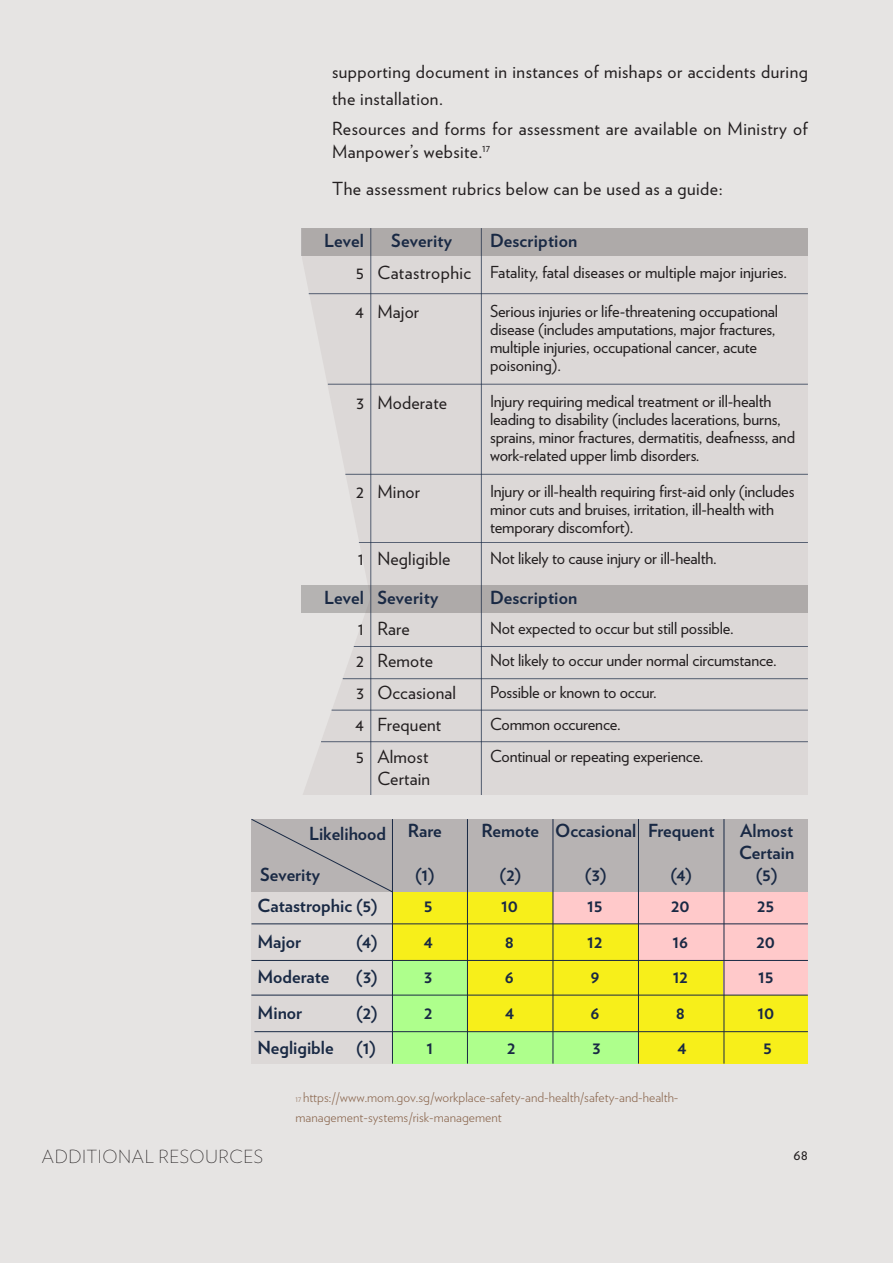
<style>
.page{position:relative;width:893px;height:1263px;background:#e6e4e3}
.page>*{position:absolute;margin:0;border:0;box-sizing:border-box;transform-origin:0 0}
.Body{font:18px/27px "Verlag";letter-spacing:.025em;color:#231f20}
.t1{font:700 18px "Verlag";color:#192944}
.Body-2{font:200 18px "Verlag";letter-spacing:.025em;color:#231f20}
.t2{font:16.5px/18px "Verlag";letter-spacing:-.01em;color:#231f20}
.t3{font:15px "Verlag";color:#231f20}
.t4{font:300 13.5px/20.7px "Verlag";color:#8b674f}
.s1{font-size:7.8px}
</style>
<div class="page">
<div style="left:251px;top:819px;width:557px;height:245px;background:#dcd8d7"></div>
<div style="left:392px;top:960px;width:76px;height:103px;background:#aeff8c"></div>
<div style="left:467px;top:1032px;width:172px;height:32px;background:#aeff8c"></div>
<div style="left:638px;top:961px;width:86px;height:103px;background:#f4ec17"></div>
<div style="left:724px;top:995px;width:84px;height:68px;background:#f4ec17"></div>
<div style="left:724px;top:960px;width:84px;height:35px;background:#ffc9ca"></div>
<div style="left:638px;top:924px;width:170px;height:37px;background:#ffc9ca"></div>
<div style="left:553px;top:892px;width:255px;height:32px;background:#ffc9ca"></div>
<div style="left:467px;top:961px;width:86px;height:71px;background:#f4ec17"></div>
<div style="left:553px;top:924px;width:85px;height:108px;background:#f4ec17"></div>
<div style="left:393px;top:892px;width:160px;height:68px;background:#f4ec17"></div>
<div style="left:251px;top:819px;width:557px;height:73px;background:#b7b3b3"></div>
<svg style="left:251px;top:819px;width:141px;height:73px"></svg>
<hr style="left:251px;top:923px;width:557px;height:1px;background:#192944">
<hr style="left:251px;top:960px;width:557px;height:1px;background:#192944">
<hr style="left:251px;top:995px;width:557px;height:1px;background:#192944">
<hr style="left:254px;top:1031px;width:554px;height:1px;background:#192944">
<hr style="left:392px;top:819px;width:1px;height:244px;background:#192944">
<hr style="left:467px;top:819px;width:1px;height:244px;background:#192944">
<hr style="left:553px;top:819px;width:1px;height:244px;background:#192944">
<hr style="left:638px;top:819px;width:1px;height:244px;background:#192944">
<hr style="left:724px;top:819px;width:1px;height:244px;background:#192944">
<svg style="left:302px;top:256px;width:69px;height:539px"></svg>
<div style="left:371px;top:228px;width:437px;height:567px;background:#dcd8d7"></div>
<div style="left:302px;top:228px;width:506px;height:28px;background:#aeaaa9"></div>
<div style="left:302px;top:586px;width:506px;height:27px;background:#aeaaa9"></div>
<hr style="left:371px;top:228px;width:1px;height:567px;background:#192944">
<hr style="left:481px;top:228px;width:1px;height:567px;background:#192944">
<hr style="left:309px;top:293px;width:499px;height:1px;background:#192944">
<hr style="left:328px;top:384px;width:480px;height:1px;background:#192944">
<hr style="left:345px;top:474px;width:463px;height:1px;background:#192944">
<hr style="left:359px;top:542px;width:449px;height:1px;background:#192944">
<hr style="left:354px;top:646px;width:454px;height:1px;background:#192944">
<hr style="left:343px;top:678px;width:465px;height:1px;background:#192944">
<hr style="left:332px;top:710px;width:476px;height:1px;background:#192944">
<hr style="left:321px;top:741px;width:487px;height:1px;background:#192944">
<p class="Body" style="left:332px;top:57px;width:477px">supporting document in instances of mishaps or accidents during the installation.</p>
<p class="Body" style="left:332px;top:117px;width:477px;line-height:22.5px">Resources and forms for assessment are available on Ministry of<br>Manpower’s website.<sup>17</sup></p>
<p class="Body" style="left:332px;top:174px;width:392px">The assessment rubrics below can be used as a guide:</p>
<p class="t1" style="left:391px;top:226px;width:63px">Severity</p>
<p class="t1" style="left:490px;top:226px;width:89px">Description</p>
<p class="t1" style="left:324px;top:226px;width:41px">Level</p>
<p class="Body" style="left:356px;top:259px;width:10px">5</p>
<p class="Body" style="left:377px;top:259px;width:95px">Catastrophic</p>
<p class="t2" style="left:490px;top:262px;width:298px">Fatality, fatal diseases or multiple major injuries.</p>
<p class="t2" style="left:490px;top:301px;width:290px">Serious injuries or life-threatening occupational disease (includes amputations, major fractures, multiple injuries, occupational cancer, acute poisoning).</p>
<p class="t2" style="left:490px;top:392px;width:307px">Injury requiring medical treatment or ill-health leading to disability (includes lacerations, burns, sprains, minor fractures, dermatitis, deafnesss, and work-related upper limb disorders.</p>
<p class="t2" style="left:490px;top:481px;width:306px">Injury or ill-health requiring first-aid only (includes minor cuts and bruises, irritation, ill-health with temporary discomfort).</p>
<p class="Body" style="left:355px;top:297px;width:10px">4</p>
<p class="Body" style="left:377px;top:297px;width:43px">Major</p>
<p class="Body" style="left:356px;top:388px;width:9px">3</p>
<p class="Body" style="left:377px;top:388px;width:71px">Moderate</p>
<p class="Body" style="left:356px;top:477px;width:9px">2</p>
<p class="Body" style="left:377px;top:477px;width:44px">Minor</p>
<p class="Body" style="left:358px;top:544px;width:8px">1</p>
<p class="Body" style="left:377px;top:544px;width:75px">Negligible</p>
<p class="t2" style="left:490px;top:548px;width:228px">Not likely to cause injury or ill-health.</p>
<p class="t1" style="left:324px;top:584px;width:41px">Level</p>
<p class="t1" style="left:377px;top:584px;width:63px">Severity</p>
<p class="t1" style="left:490px;top:584px;width:89px">Description</p>
<p class="Body" style="left:358px;top:614px;width:8px">1</p>
<p class="Body" style="left:356px;top:646px;width:9px">2</p>
<p class="Body" style="left:356px;top:678px;width:9px">3</p>
<p class="Body" style="left:355px;top:710px;width:10px">4</p>
<p class="Body" style="left:356px;top:742px;width:10px">5</p>
<p class="Body" style="left:377px;top:614px;width:34px">Rare</p>
<p class="Body" style="left:377px;top:646px;width:57px">Remote</p>
<p class="Body" style="left:377px;top:678px;width:80px">Occasional</p>
<p class="Body" style="left:377px;top:710px;width:65px">Frequent</p>
<p class="Body" style="left:377px;top:745px;width:54px;line-height:21.6px">Almost<br>Certain</p>
<p class="t2" style="left:490px;top:618px;width:245px">Not expected to occur but still possible.</p>
<p class="t2" style="left:490px;top:650px;width:288px">Not likely to occur under normal circumstance.</p>
<p class="t2" style="left:490px;top:682px;width:168px">Possible or known to occur.</p>
<p class="t2" style="left:490px;top:714px;width:132px">Common occurence.</p>
<p class="t2" style="left:490px;top:746px;width:215px">Continual or repeating experience.</p>
<p class="t1" style="left:555px;top:817px;width:82px">Occasional</p>
<p class="t1" style="left:585px;top:860px;width:23px">(3)</p>
<p class="t1" style="left:740px;top:817px;width:54px">Almost</p>
<p class="t1" style="left:739px;top:838px;width:57px">Certain</p>
<p class="t1" style="left:408px;top:817px;width:35px">Rare</p>
<p class="t1" style="left:415px;top:860px;width:21px">(1)</p>
<p class="t1" style="left:481px;top:817px;width:59px">Remote</p>
<p class="t1" style="left:499px;top:860px;width:23px">(2)</p>
<p class="t1" style="left:648px;top:817px;width:68px">Frequent</p>
<p class="t1" style="left:670px;top:860px;width:23px">(4)</p>
<p class="t1" style="left:309px;top:820px;width:78px">Likelihood</p>
<p class="t1" style="left:260px;top:860px;width:61px">Severity</p>
<p class="t1" style="left:756px;top:860px;width:23px">(5)</p>
<p class="t1" style="left:424px;top:891px;width:10px">5</p>
<p class="t1" style="left:501px;top:891px;width:18px">10</p>
<p class="t1" style="left:587px;top:891px;width:17px">15</p>
<p class="t1" style="left:671px;top:891px;width:20px">20</p>
<p class="t1" style="left:757px;top:891px;width:19px">25</p>
<p class="t1" style="left:424px;top:927px;width:10px">4</p>
<p class="t1" style="left:505px;top:927px;width:11px">8</p>
<p class="t1" style="left:587px;top:927px;width:17px">12</p>
<p class="t1" style="left:672px;top:927px;width:17px">16</p>
<p class="t1" style="left:757px;top:927px;width:20px">20</p>
<p class="t1" style="left:424px;top:962px;width:10px">3</p>
<p class="t1" style="left:505px;top:962px;width:11px">6</p>
<p class="t1" style="left:590px;top:962px;width:10px">9</p>
<p class="t1" style="left:673px;top:962px;width:17px">12</p>
<p class="t1" style="left:758px;top:962px;width:17px">15</p>
<p class="t1" style="left:424px;top:998px;width:10px">2</p>
<p class="t1" style="left:505px;top:998px;width:10px">4</p>
<p class="t1" style="left:590px;top:998px;width:11px">6</p>
<p class="t1" style="left:676px;top:998px;width:11px">8</p>
<p class="t1" style="left:757px;top:998px;width:18px">10</p>
<p class="t1" style="left:427px;top:1034px;width:8px">1</p>
<p class="t1" style="left:507px;top:1034px;width:10px">2</p>
<p class="t1" style="left:592px;top:1034px;width:10px">3</p>
<p class="t1" style="left:678px;top:1034px;width:10px">4</p>
<p class="t1" style="left:763px;top:1034px;width:10px">5</p>
<p class="t1" style="left:257px;top:891px;width:122px">Catastrophic (5)</p>
<p class="t1" style="left:257px;top:927px;width:45px">Major</p>
<p class="t1" style="left:356px;top:927px;width:23px">(4)</p>
<p class="t1" style="left:257px;top:962px;width:74px">Moderate</p>
<p class="t1" style="left:356px;top:962px;width:23px">(3)</p>
<p class="t1" style="left:257px;top:998px;width:46px">Minor</p>
<p class="t1" style="left:356px;top:998px;width:23px">(2)</p>
<p class="t1" style="left:257px;top:1034px;width:78px">Negligible</p>
<p class="t1" style="left:356px;top:1034px;width:21px">(1)</p>
<p class="Body-2" style="left:41px;top:1143px;width:224px">ADDITIONAL RESOURCES</p>
<p class="t4" style="left:296px;top:1086px;width:384px"><span class="s1">17</span> https://www.mom.gov.sg/workplace-safety-and-health/safety-and-health&shy;management-systems/risk-management</p>
<p class="t3" style="left:793px;top:1143px;width:16px">68</p>
</div>
